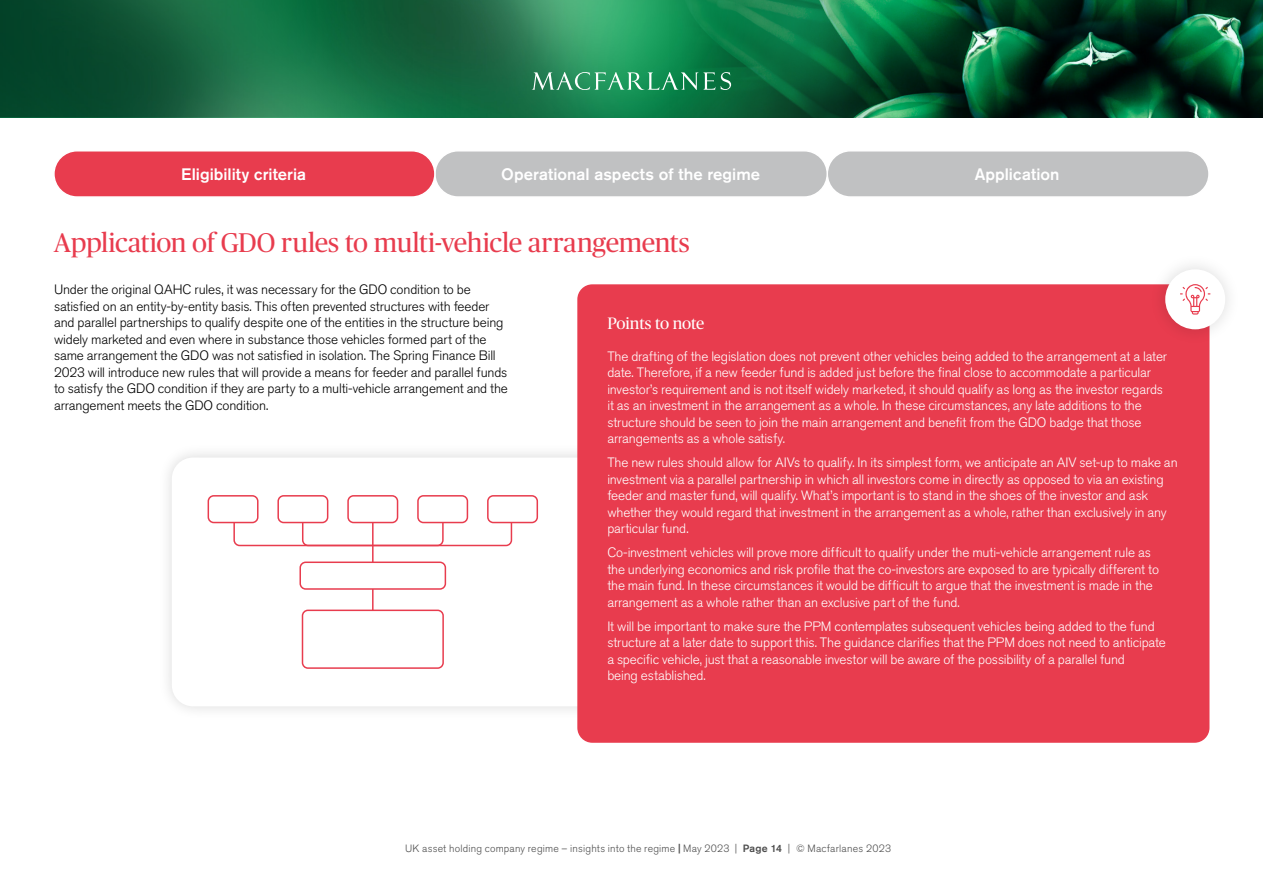
<style>
.page{position:relative;width:1263px;height:893px;background:#fff}
.page>*{position:absolute;margin:0;border:0;box-sizing:border-box;transform-origin:0 0}
.t1{font:27px "Publico Headline";letter-spacing:-.015em;color:#e83c4e}
.t2{font:500 16.5px "Akzidenz Grotesk BQ";letter-spacing:.005em;color:#fff}
.t3{font:16.5px "Publico Headline";letter-spacing:-.015em;color:#fff}
.t4{font:300 13.5px/16.5px "Akzidenz Grotesk BQ";letter-spacing:-.01em;color:#fff}
.t5{font:300 13.5px/16.5px "Akzidenz Grotesk BQ";letter-spacing:-.01em;color:#000}
.t6{font:300 10.5px "Akzidenz Grotesk BQ";letter-spacing:.015em;color:#4d4d4d}
.s1{font-weight:500}
</style>
<div class="page">
<div style="left:827px;top:151px;width:382px;height:46px;background:#c0c1c2;border-radius:23px"></div>
<div style="left:826px;top:150px;width:384px;height:48px;border:2px solid #fff;border-radius:23px"></div>
<div style="left:435px;top:151px;width:392px;height:46px;background:#c0c1c2;border-radius:23px"></div>
<div style="left:434px;top:150px;width:394px;height:48px;border:2px solid #fff;border-radius:23px"></div>
<div style="left:54px;top:151px;width:381px;height:46px;background:#e83c4e;border-radius:23px"></div>
<div style="left:53px;top:150px;width:383px;height:48px;border:2px solid #fff;border-radius:23px"></div>
<img style="left:472px;top:0;width:197px;height:118px">
<img style="left:669px;top:0;width:594px;height:118px">
<svg style="left:0;top:0;width:472px;height:118px;background:#12613c"></svg>
<svg style="left:532px;top:72px;width:183px;height:18px;background:#48a377"></svg>
<svg style="left:721px;top:72px;width:10px;height:18px"></svg>
<div style="left:158px;top:443px;width:581px;height:277px;background:#f9f9f9"></div>
<div style="left:172px;top:458px;width:553px;height:248px;background:#fff;border-radius:21px"></div>
<div style="left:577px;top:284px;width:632px;height:459px;background:#e83c4e;border-radius:15px"></div>
<div style="left:1149px;top:253px;width:92px;height:92px;background:#000;opacity:.15"></div>
<div style="left:1165px;top:269px;width:60px;height:60px;background:#fff;border-radius:50%"></div>
<svg style="left:1180px;top:284px;width:30px;height:31px"></svg>
<hr style="left:372px;top:508px;width:2px;height:126px;background:#e83c4e">
<div style="left:302px;top:610px;width:141px;height:58px;background:#fff;border-radius:5px"></div>
<div style="left:302px;top:610px;width:142px;height:59px;border:2px solid #e83c4e;border-radius:5px"></div>
<div style="left:300px;top:562px;width:145px;height:27px;background:#fff;border-radius:5px"></div>
<div style="left:299px;top:561px;width:147px;height:29px;border:2px solid #e83c4e;border-radius:5px"></div>
<svg style="left:233px;top:507px;width:280px;height:40px"></svg>
<div style="left:348px;top:496px;width:49px;height:26px;background:#fff;border-radius:5px"></div>
<div style="left:347px;top:495px;width:51px;height:28px;border:2px solid #e83c4e;border-radius:5px"></div>
<div style="left:488px;top:496px;width:49px;height:26px;background:#fff;border-radius:5px"></div>
<div style="left:487px;top:495px;width:51px;height:28px;border:2px solid #e83c4e;border-radius:5px"></div>
<div style="left:208px;top:496px;width:50px;height:26px;background:#fff;border-radius:5px"></div>
<div style="left:208px;top:495px;width:51px;height:28px;border:2px solid #e83c4e;border-radius:5px"></div>
<div style="left:278px;top:496px;width:50px;height:26px;background:#fff;border-radius:5px"></div>
<div style="left:277px;top:495px;width:51px;height:28px;border:2px solid #e83c4e;border-radius:5px"></div>
<div style="left:418px;top:496px;width:49px;height:26px;background:#fff;border-radius:5px"></div>
<div style="left:417px;top:495px;width:51px;height:28px;border:2px solid #e83c4e;border-radius:5px"></div>
<p class="t2" style="left:181px;top:164px;width:127px">Eligibility criteria</p>
<p class="t2" style="left:501px;top:164px;width:260px">Operational aspects of the regime</p>
<p class="t2" style="left:975px;top:164px;width:86px">Application</p>
<h1 class="t1" style="left:54px;top:224px;width:637px">Application of GDO rules to multi-vehicle arrangements</h1>
<p class="t5" style="left:54px;top:282px;width:455px">Under the original QAHC rules, it was necessary for the GDO condition to be satisfied on an entity-by-entity basis. This often prevented structures with feeder and parallel partnerships to qualify despite one of the entities in the structure being widely marketed and even where in substance those vehicles formed part of the same arrangement the GDO was not satisfied in isolation. The Spring Finance Bill 2023 will introduce new rules that will provide a means for feeder and parallel funds to satisfy the GDO condition if they are party to a multi-vehicle arrangement and the arrangement meets the GDO condition.</p>
<p class="t3" style="left:607px;top:312px;width:99px">Points to note</p>
<p class="t4" style="left:607px;top:348px;width:561px">The drafting of the legislation does not prevent other vehicles being added to the arrangement at a later date. Therefore, if a new feeder fund is added just before the final close to accommodate a particular investor’s requirement and is not itself widely marketed, it should qualify as long as the investor regards it as an investment in the arrangement as a whole. In these circumstances, any late additions to the structure should be seen to join the main arrangement and benefit from the GDO badge that those arrangements as a whole satisfy.</p>
<p class="t4" style="left:607px;top:454px;width:572px">The new rules should allow for AIVs to qualify. In its simplest form, we anticipate an AIV set-up to make an investment via a parallel partnership in which all investors come in directly as opposed to via an existing feeder and master fund, will qualify. What’s important is to stand in the shoes of the investor and ask whether they would regard that investment in the arrangement as a whole, rather than exclusively in any particular fund.</p>
<p class="t4" style="left:607px;top:544px;width:553px">Co-investment vehicles will prove more difficult to qualify under the muti-vehicle arrangement rule as the underlying economics and risk profile that the co-investors are exposed to are typically different to the main fund. In these circumstances it would be difficult to argue that the investment is made in the arrangement as a whole rather than an exclusive part of the fund.</p>
<p class="t4" style="left:607px;top:618px;width:560px">It will be important to make sure the PPM contemplates subsequent vehicles being added to the fund structure at a later date to support this. The guidance clarifies that the PPM does not need to anticipate a specific vehicle, just that a reasonable investor will be aware of the possibility of a parallel fund<br>being established.</p>
<p class="t6" style="left:405px;top:842px;width:488px">UK asset holding company regime – insights into the regime <span class="s1">|</span> May 2023 | <span class="s1">Page 14</span> | © Macfarlanes 2023</p>
</div>
